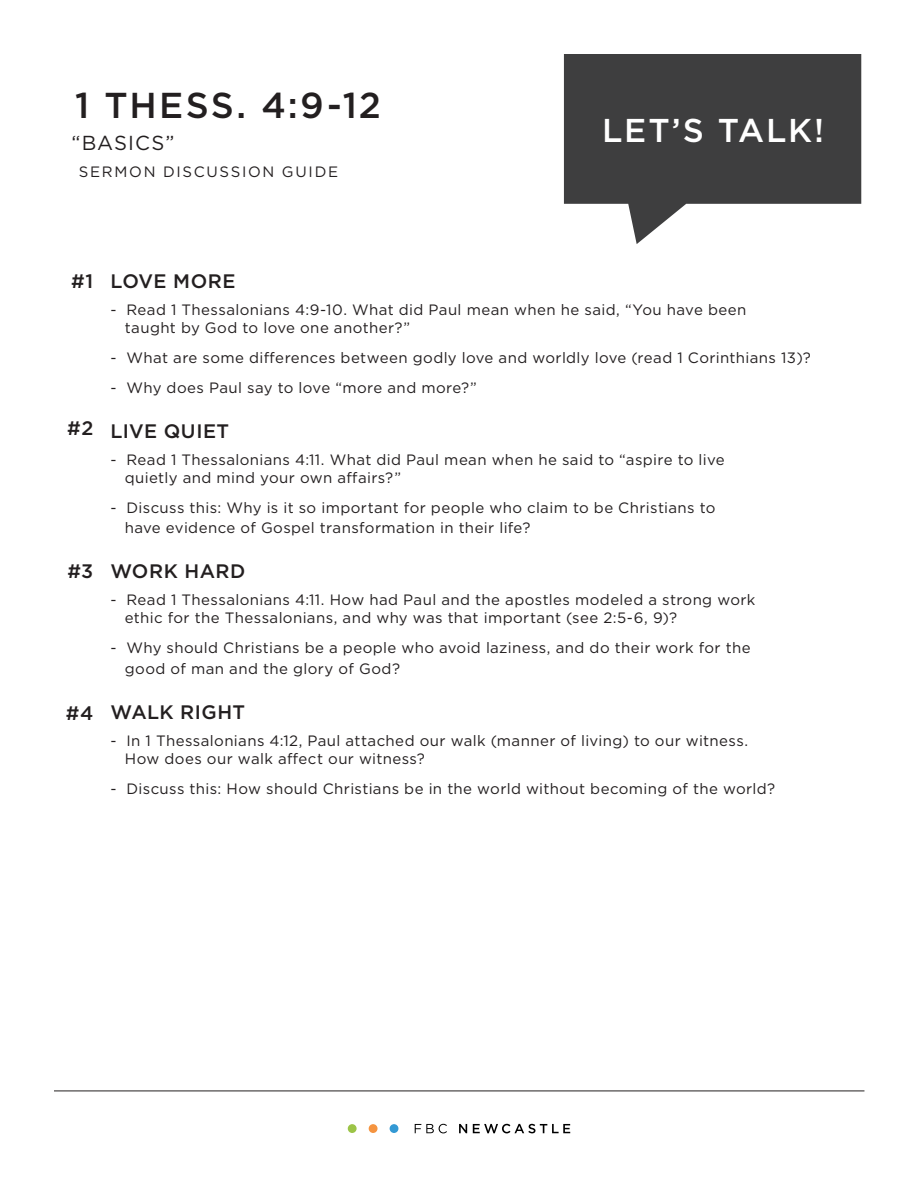
<style>
.page{position:relative;width:918px;height:1188px;background:#fff}
.page>*{position:absolute;margin:0;border:0;box-sizing:border-box;transform-origin:0 0}
.t1{font:500 36px "Gotham";letter-spacing:.06em;color:#231f20}
.t2{font:500 33px "Gotham";letter-spacing:.05em;color:#fff}
.t3{font:20.25px "Gotham";letter-spacing:.05em;color:#231f20}
.t4{font:500 19.5px "Gotham";letter-spacing:.02em;color:#231f20}
.t5{font:15px "Gotham";letter-spacing:.025em;color:#231f20}
.t6{font:15px "Gotham";letter-spacing:.115em;color:#231f20}
</style>
<div class="page">
<svg style="left:564px;top:54px;width:297px;height:190px;fill:#3e3e3f"></svg>
<div style="left:348px;top:1124px;width:9px;height:9px;background:#9cc447;border-radius:50%"></div>
<div style="left:369px;top:1124px;width:9px;height:9px;background:#f59440;border-radius:50%"></div>
<div style="left:390px;top:1124px;width:8px;height:9px;background:#3399d4;border-radius:50%"></div>
<svg style="left:415px;top:1124px;width:32px;height:9px"></svg>
<svg style="left:459px;top:1124px;width:8px;height:9px"></svg>
<svg style="left:473px;top:1124px;width:97px;height:9px"></svg>
<hr style="left:54px;top:1091px;width:810px;height:1px;background:#231f20">
<p class="t1" style="left:75px;top:82px;width:308px">1 THESS. 4:9-12</p>
<p class="t3" style="left:71px;top:130px;width:105px">“BASICS”</p>
<p class="t6" style="left:79px;top:162px;width:261px">SERMON DISCUSSION GUIDE</p>
<p class="t2" style="left:602px;top:109px;width:224px">LET’S TALK!</p>
<p class="t4" style="left:71px;top:268px;width:24px">#1</p>
<p class="t4" style="left:67px;top:416px;width:28px">#2</p>
<p class="t4" style="left:68px;top:558px;width:27px">#3</p>
<p class="t4" style="left:66px;top:700px;width:29px">#4</p>
<p class="t4" style="left:110px;top:268px;width:127px">LOVE MORE</p>
<p class="t5" style="left:110px;top:300px;width:638px">- Read 1 Thessalonians 4:9-10. What did Paul mean when he said, “You have been</p>
<p class="t5" style="left:125px;top:318px;width:287px">taught by God to love one another?”</p>
<p class="t5" style="left:110px;top:348px;width:702px">- What are some differences between godly love and worldly love (read 1 Corinthians 13)?</p>
<p class="t5" style="left:110px;top:378px;width:368px">- Why does Paul say to love “more and more?”</p>
<p class="t4" style="left:110px;top:418px;width:120px">LIVE QUIET</p>
<p class="t5" style="left:110px;top:450px;width:616px">- Read 1 Thessalonians 4:11. What did Paul mean when he said to “aspire to live</p>
<p class="t5" style="left:125px;top:468px;width:278px">quietly and mind your own affairs?”</p>
<p class="t5" style="left:110px;top:498px;width:607px">- Discuss this: Why is it so important for people who claim to be Christians to</p>
<p class="t5" style="left:125px;top:518px;width:407px">have evidence of Gospel transformation in their life?</p>
<p class="t4" style="left:110px;top:558px;width:136px">WORK HARD</p>
<p class="t5" style="left:110px;top:590px;width:647px">- Read 1 Thessalonians 4:11. How had Paul and the apostles modeled a strong work</p>
<p class="t5" style="left:125px;top:608px;width:554px">ethic for the Thessalonians, and why was that important (see 2:5-6, 9)?</p>
<p class="t5" style="left:110px;top:638px;width:642px">- Why should Christians be a people who avoid laziness, and do their work for the</p>
<p class="t5" style="left:125px;top:659px;width:277px">good of man and the glory of God?</p>
<p class="t4" style="left:110px;top:700px;width:136px">WALK RIGHT</p>
<p class="t5" style="left:110px;top:731px;width:639px">- In 1 Thessalonians 4:12, Paul attached our walk (manner of living) to our witness.</p>
<p class="t5" style="left:125px;top:749px;width:302px">How does our walk affect our witness?</p>
<p class="t5" style="left:110px;top:779px;width:666px">- Discuss this: How should Christians be in the world without becoming of the world?</p>
</div>
